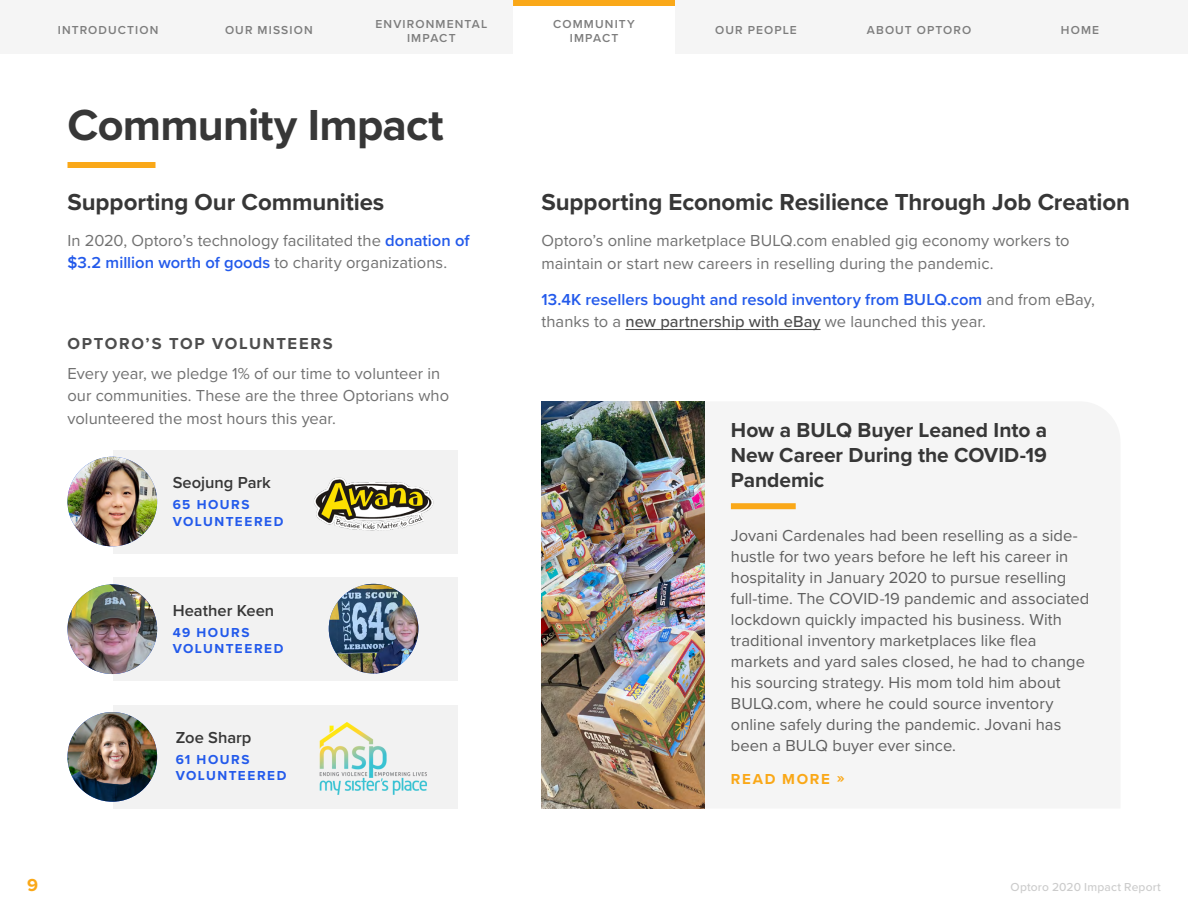
<style>
.page{position:relative;width:1188px;height:918px;background:#fff}
.page>*{position:absolute;margin:0;border:0;box-sizing:border-box;transform-origin:0 0}
.t1{font:700 45px "Proxima Nova";letter-spacing:-.02em;color:#373737}
.t2{font:700 24px "Proxima Nova";letter-spacing:-.005em;color:#373737}
.t3{font:700 21px/25.2px "Proxima Nova";letter-spacing:-.005em;color:#373737;text-align:justify}
.t4{font:700 18px "Proxima Nova";color:#faa818}
.t5{font:16.5px/21px "Proxima Nova";color:#5f5f5f}
.t6{font:16.5px/22.5px "Proxima Nova";letter-spacing:.005em;color:#717171}
.t7{font:600 16.5px/22.5px "Proxima Nova";color:#235aeb}
.t8{font:600 16.5px "Proxima Nova";color:#373737}
.t9{font:700 16.5px "Proxima Nova";letter-spacing:.105em;color:#4d4d4d}
.t10{font:700 15px "Proxima Nova";letter-spacing:.11em;color:#faa818}
.t11{font:700 13.5px/16.5px "Proxima Nova";letter-spacing:.115em;color:#235aeb}
.t12{font:600 12px/13.5px "Proxima Nova";letter-spacing:.095em;color:#7d7d7d;text-align:center}
.t13{font:500 12px "Proxima Nova";letter-spacing:.015em;color:#ccc}
.s1{font-weight:600;color:#235aeb}
.s2{font-weight:400;color:#717171}
.s3{font-weight:500;color:#4d4d4d}
</style>
<div class="page">
<div style="left:0;top:0;width:1188px;height:54px;background:#f5f5f5"></div>
<div style="left:513px;top:0;width:162px;height:54px;background:#fff"></div>
<div style="left:513px;top:0;width:162px;height:6px;background:#faa818"></div>
<div style="left:68px;top:162px;width:88px;height:6px;background:#faa818"></div>
<div style="left:113px;top:450px;width:345px;height:103px;background:#f2f2f2"></div>
<div style="left:113px;top:578px;width:345px;height:103px;background:#f2f2f2"></div>
<div style="left:113px;top:705px;width:345px;height:103px;background:#f2f2f2"></div>
<img style="left:68px;top:457px;width:89px;height:89px;border-radius:45px">
<img style="left:68px;top:584px;width:89px;height:90px;border-radius:45px">
<img style="left:329px;top:584px;width:89px;height:90px;border-radius:45px">
<img style="left:68px;top:712px;width:89px;height:90px;border-radius:45px">
<img style="left:314px;top:477px;width:120px;height:54px">
<img style="left:319px;top:722px;width:108px;height:73px">
<hr style="left:625px;top:329px;width:196px;height:1px;background:#4d4d4d">
<div style="left:731px;top:503px;width:65px;height:6px;background:#faa818"></div>
<img style="left:542px;top:401px;width:162px;height:407px">
<p class="t12" style="left:225px;top:23px;width:89px">OUR MISSION</p>
<p class="t12" style="left:375px;top:17px;width:113px">ENVIRONMENTAL<br>IMPACT</p>
<p class="t12" style="left:553px;top:17px;width:83px">COMMUNITY<br>IMPACT</p>
<p class="t12" style="left:58px;top:23px;width:102px">INTRODUCTION</p>
<p class="t12" style="left:715px;top:23px;width:83px">OUR PEOPLE</p>
<p class="t12" style="left:867px;top:23px;width:106px">ABOUT OPTORO</p>
<p class="t12" style="left:1061px;top:23px;width:40px">HOME</p>
<h1 class="t1" style="left:68px;top:92px;width:378px">Community Impact</h1>
<h2 class="t2" style="left:68px;top:184px;width:318px">Supporting Our Communities</h2>
<p class="t6" style="left:68px;top:228px;width:404px">In 2020, Optoro’s technology facilitated the <span class="s1">donation of $3.2 million worth of goods</span> to charity organizations.</p>
<p class="t9" style="left:68px;top:332px;width:267px">OPTORO’S TOP VOLUNTEERS</p>
<p class="t6" style="left:68px;top:361px;width:383px">Every year, we pledge 1% of our time to volunteer in our communities. These are the three Optorians who volunteered the most hours this year.</p>
<p class="t8" style="left:173px;top:471px;width:100px">Seojung Park</p>
<p class="t11" style="left:173px;top:496px;width:112px">65 HOURS<br>VOLUNTEERED</p>
<p class="t8" style="left:173px;top:598px;width:103px">Heather Keen</p>
<p class="t11" style="left:173px;top:624px;width:112px">49 HOURS<br>VOLUNTEERED</p>
<p class="t8" style="left:176px;top:725px;width:77px">Zoe Sharp</p>
<p class="t11" style="left:176px;top:751px;width:112px">61 HOURS<br>VOLUNTEERED</p>
<h2 class="t2" style="left:542px;top:184px;width:590px">Supporting Economic Resilience Through Job Creation</h2>
<p class="t6" style="left:542px;top:229px;width:530px">Optoro’s online marketplace BULQ.com enabled gig economy workers to maintain or start new careers in reselling during the pandemic.</p>
<p class="t7" style="left:542px;top:287px;width:555px">13.4K resellers bought and resold inventory from BULQ.com <span class="s2">and from eBay, thanks to a</span> <span class="s3">new partnership with eBay</span> <span class="s2">we launched this year.</span></p>
<p class="t3" style="left:731px;top:417px;width:318px">How a BULQ Buyer Leaned Into a New Career During the COVID-19<br>Pandemic</p>
<p class="t5" style="left:731px;top:524px;width:360px">Jovani Cardenales had been reselling as a side&shy;hustle for two years before he left his career in hospitality in January 2020 to pursue reselling full-time. The COVID-19 pandemic and associated lockdown quickly impacted his business. With traditional inventory marketplaces like flea markets and yard sales closed, he had to change his sourcing strategy. His mom told him about BULQ.com, where he could source inventory online safely during the pandemic. Jovani has been a BULQ buyer ever since.</p>
<p class="t10" style="left:731px;top:768px;width:115px">READ MORE »</p>
<p class="t4" style="left:27px;top:872px;width:12px">9</p>
<p class="t13" style="left:1011px;top:878px;width:152px">Optoro 2020 Impact Report</p>
</div>
